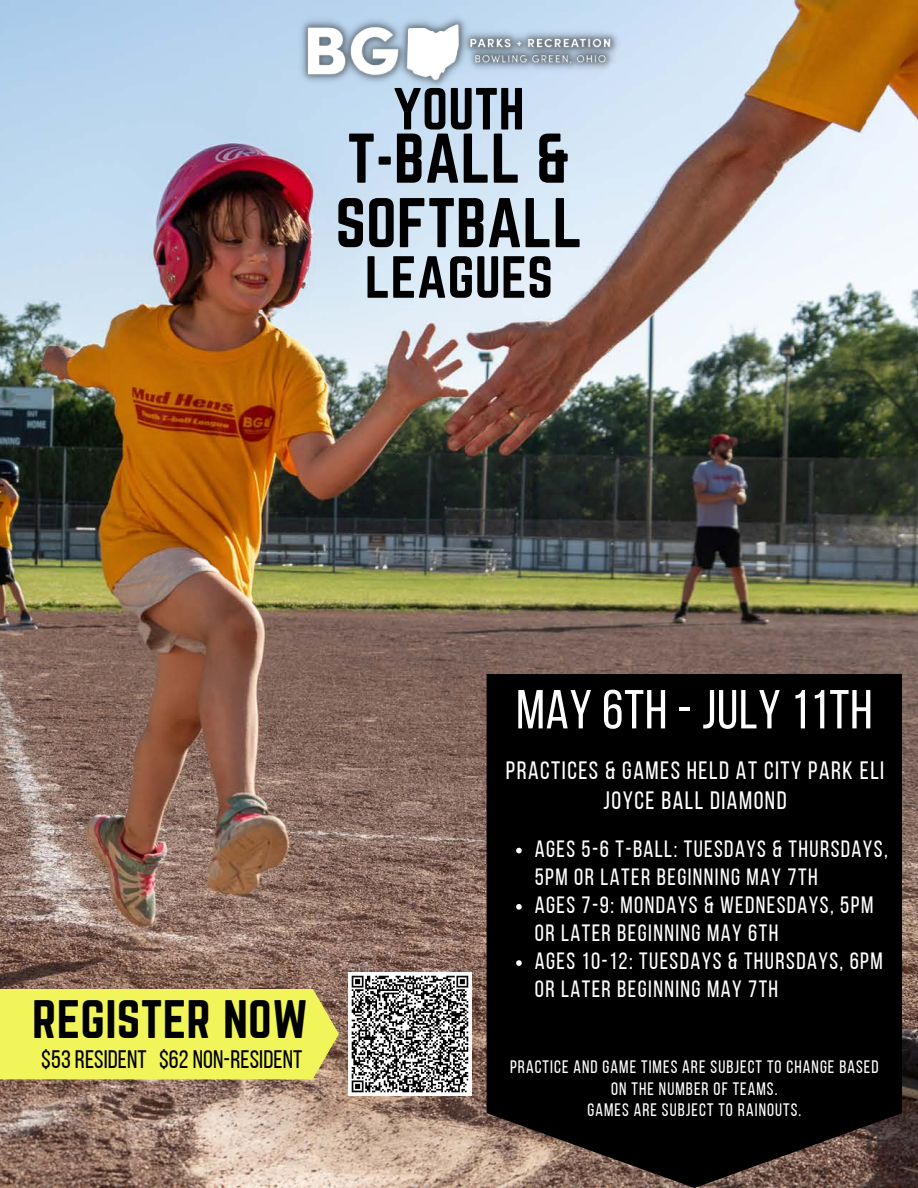
<style>
.page{position:relative;width:918px;height:1188px;background:#fff}
.page>*{position:absolute;margin:0;border:0;box-sizing:border-box;transform-origin:0 0}
.t1{font:61.35px/64.5px "Norwester";color:#000}
.t2{font:54.9px "Bebas Neue";letter-spacing:.015em;color:#fff}
.t3{font:51.9px "Norwester";letter-spacing:.005em;color:#000}
.t4{font:47.4px "Norwester";letter-spacing:.005em;color:#000}
.t5{font:25.2px "Bebas Neue";letter-spacing:.005em;color:#000}
.t6{font:25.05px/30px "Bebas Neue";letter-spacing:.06em;color:#fff;text-align:center}
.t7{font:23.55px/28.2px "Bebas Neue";letter-spacing:.06em;color:#fff}
.t8{font:18px/21.3px "Bebas Neue";letter-spacing:.06em;color:#fff;text-align:center}
</style>
<div class="page">
<img style="left:0;top:0;width:918px;height:1188px">
<div style="left:0;top:989px;width:339px;height:90px;background:#f2f55a"></div>
<svg style="left:487px;top:674px;width:415px;height:514px;background:#090706"></svg>
<img style="left:297px;top:13px;width:324px;height:78px">
<svg style="left:516px;top:848px;width:6px;height:5px"></svg>
<svg style="left:516px;top:904px;width:6px;height:6px"></svg>
<svg style="left:516px;top:960px;width:6px;height:6px"></svg>
<div style="left:348px;top:972px;width:124px;height:124px;background:#fff"></div>
<svg style="left:351px;top:975px;width:118px;height:118px"></svg>
<h2 class="t3" style="left:393px;top:78px;width:133px">YOUTH</h2>
<h1 class="t1" style="left:335px;top:126px;width:249px">T-BALL &amp;<br>SOFTBALL</h1>
<h2 class="t3" style="left:365px;top:246px;width:190px">LEAGUES</h2>
<h3 class="t4" style="left:32px;top:991px;width:277px">REGISTER NOW</h3>
<h4 class="t5" style="left:41px;top:1049px;width:263px">$53 RESIDENT $62 NON-RESIDENT</h4>
<p class="t2" style="left:516px;top:687px;width:358px">MAY 6TH - JULY 11TH</p>
<h4 class="t6" style="left:506px;top:757px;width:380px">PRACTICES &amp; GAMES HELD AT CITY PARK ELI<br>JOYCE BALL DIAMOND</h4>
<p class="t7" style="left:535px;top:837px;width:355px">AGES 5-6 T-BALL: TUESDAYS &amp; THURSDAYS,<br>5PM OR LATER BEGINNING MAY 7TH<br>AGES 7-9: MONDAYS &amp; WEDNESDAYS, 5PM<br>OR LATER BEGINNING MAY 6TH<br>AGES 10-12: TUESDAYS &amp; THURSDAYS, 6PM<br>OR LATER BEGINNING MAY 7TH</p>
<p class="t8" style="left:510px;top:1058px;width:370px">PRACTICE AND GAME TIMES ARE SUBJECT TO CHANGE BASED<br>ON THE NUMBER OF TEAMS.</p>
<h2 class="t8" style="left:587px;top:1101px;width:215px">GAMES ARE SUBJECT TO RAINOUTS.</h2>
</div>
